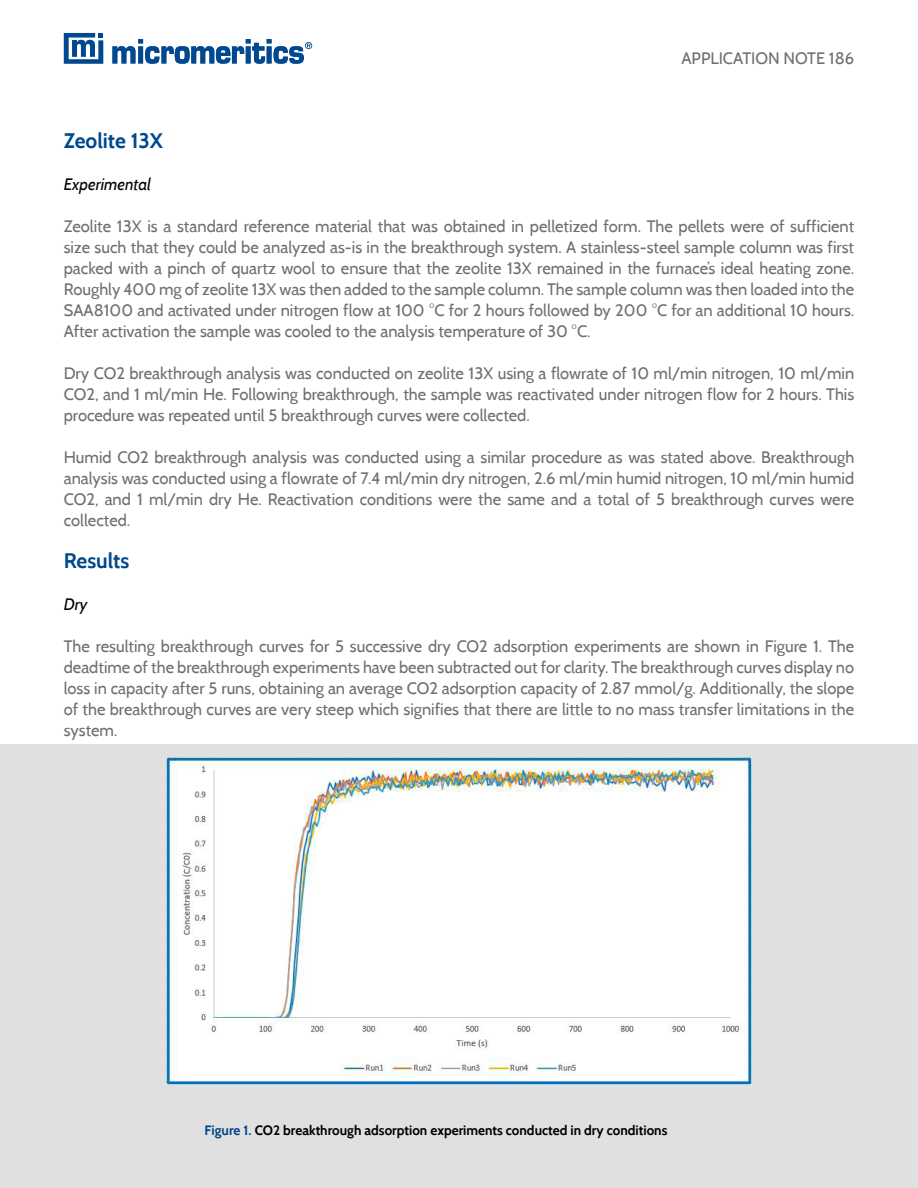
<style>
.page{position:relative;width:918px;height:1188px;background:#fff}
.page>*{position:absolute;margin:0;border:0;box-sizing:border-box;transform-origin:0 0}
.t1{font:700 21px "Cabin";color:#004890}
.t2{font:16.5px/21px "Cabin";color:#6f6f6e;text-align:justify}
.t3{font:italic 16.5px "Cabin";color:#000}
.t4{font:700 13.5px "Cabin";color:#000}
.s1{color:#004486}
</style>
<div class="page">
<div style="left:0;top:744px;width:918px;height:444px;background:#e0e0e0"></div>
<svg style="left:64px;top:33px;width:39px;height:31px"></svg>
<svg style="left:112px;top:39px;width:200px;height:25px"></svg>
<img style="left:167px;top:757px;width:584px;height:328px">
<p class="t2" style="left:681px;top:47px;width:174px">APPLICATION NOTE 186</p>
<p class="t1" style="left:64px;top:128px;width:101px">Zeolite 13X</p>
<p class="t3" style="left:64px;top:174px;width:89px">Experimental</p>
<p class="t2" style="left:64px;top:215px;width:792px">Zeolite 13X is a standard reference material that was obtained in pelletized form. The pellets were of sufficient size such that they could be analyzed as-is in the breakthrough system. A stainless-steel sample column was first packed with a pinch of quartz wool to ensure that the zeolite 13X remained in the furnace’s ideal heating zone.<br>Roughly 400 mg of zeolite 13X was then added to the sample column. The sample column was then loaded into the SAA8100 and activated under nitrogen flow at 100 °C for 2 hours followed by 200 °C for an additional 10 hours.<br>After activation the sample was cooled to the analysis temperature of 30 °C.</p>
<p class="t2" style="left:64px;top:362px;width:792px">Dry CO2 breakthrough analysis was conducted on zeolite 13X using a flowrate of 10 ml/min nitrogen, 10 ml/min CO2, and 1 ml/min He. Following breakthrough, the sample was reactivated under nitrogen flow for 2 hours. This procedure was repeated until 5 breakthrough curves were collected.</p>
<p class="t2" style="left:64px;top:446px;width:792px">Humid CO2 breakthrough analysis was conducted using a similar procedure as was stated above. Breakthrough analysis was conducted using a flowrate of 7.4 ml/min dry nitrogen, 2.6 ml/min humid nitrogen, 10 ml/min humid CO2, and 1 ml/min dry He. Reactivation conditions were the same and a total of 5 breakthrough curves were collected.</p>
<p class="t1" style="left:64px;top:548px;width:67px">Results</p>
<p class="t3" style="left:64px;top:594px;width:25px">Dry</p>
<p class="t2" style="left:64px;top:635px;width:792px">The resulting breakthrough curves for 5 successive dry CO2 adsorption experiments are shown in Figure 1. The deadtime of the breakthrough experiments have been subtracted out for clarity. The breakthrough curves display no loss in capacity after 5 runs, obtaining an average CO2 adsorption capacity of 2.87 mmol/g. Additionally, the slope of the breakthrough curves are very steep which signifies that there are little to no mass transfer limitations in the system.</p>
<p class="t4" style="left:205px;top:1122px;width:464px"><span class="s1">Figure 1.</span> CO2 breakthrough adsorption experiments conducted in dry conditions</p>
</div>
